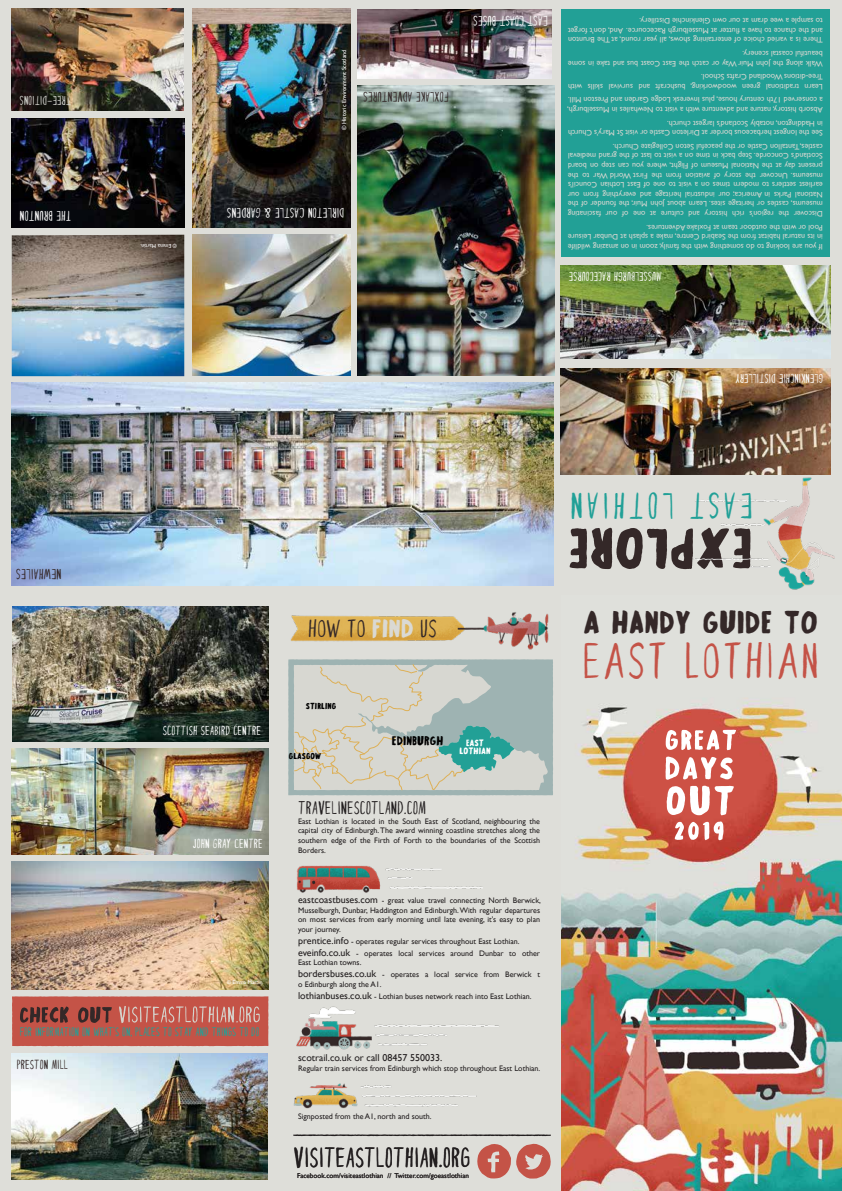
<style>
.page{position:relative;width:842px;height:1191px;background:#deded9}
.page>*{position:absolute;margin:0;border:0;box-sizing:border-box;transform-origin:0 0}
.t1{font:800 51.7px "Estadio";color:#342828}
.t2{font:100 46.7px "Estadio";letter-spacing:.05em;color:#c45347}
.t3{font:100 34.1px "Estadio";letter-spacing:.1em;color:#21a097}
.t4{font:800 29.1px "Estadio";color:#342828}
.t5{font:100 25.8px "Estadio";color:#231f20}
.t6{font:100 23px "Estadio";color:#342828}
.t7{font:100 17px "Estadio";color:#231f20}
.t8{font:100 13.7px "Estadio";color:#342727}
.t9{font:100 12.9px "Estadio";color:#fff}
.t10{font:100 12.9px "Estadio";color:#342828}
.t11{font:100 12.2px "Estadio";color:#fff}
.t12{font:100 12.2px "Estadio";color:#342727}
.t13{font:100 11.9px "Estadio";color:#fff}
.t14{font:100 11.9px "Estadio";color:#d7d7d1}
.t15{font:100 11.8px "Estadio";color:#fff}
.t16{font:800 11.6px "Estadio";color:#010101}
.t17{font:100 11.5px "Estadio";color:#22a096}
.t18{font:10px "Gill Sans";color:#231f20}
.t19{font:800 8.5px/8.5px "Estadio";color:#fff;text-align:center}
.t20{font:8px/9.6px "Gill Sans";color:#d7d7d1}
.t21{font:8px/9.6px "Gill Sans";color:#231f20}
.t22{font:800 8px "Estadio";color:#010101}
.t23{font:7.1px "Gill Sans";color:#231f20}
.t24{font:6px "Gill Sans";color:#fff}
.t25{font:5.5px "Gill Sans";color:#fff}
.s1{font-weight:800;color:#dad9d3}
.s2{font-size:10px}
</style>
<div class="page">
<img style="left:296px;top:1006px;width:203px;height:44px">
<img style="left:297px;top:865px;width:186px;height:28px">
<img style="left:293px;top:1083px;width:184px;height:26px">
<img style="left:290px;top:612px;width:259px;height:38px">
<img style="left:561px;top:702px;width:281px;height:489px">
<svg style="left:477px;top:1143px;width:74px;height:35px"></svg>
<svg style="left:288px;top:659px;width:265px;height:136px"></svg>
<svg style="left:293px;top:1134px;width:258px;height:2px"></svg>
<img style="left:12px;top:606px;width:256px;height:135px">
<img style="left:12px;top:748px;width:256px;height:106px">
<img style="left:12px;top:1053px;width:256px;height:126px">
<svg style="left:12px;top:996px;width:256px;height:50px;background:#bc584d"></svg>
<img style="left:12px;top:861px;width:256px;height:128px">
<div style="left:561px;top:9px;width:269px;height:247px;background:#22a096"></div>
<img style="left:357px;top:9px;width:195px;height:70px">
<img style="left:357px;top:86px;width:197px;height:290px">
<img style="left:192px;top:9px;width:158px;height:219px">
<img style="left:12px;top:118px;width:172px;height:110px">
<img style="left:561px;top:368px;width:269px;height:106px">
<img style="left:561px;top:266px;width:269px;height:92px">
<img style="left:11px;top:382px;width:543px;height:203px">
<img style="left:12px;top:9px;width:172px;height:101px">
<img style="left:12px;top:235px;width:172px;height:141px">
<img style="left:644px;top:467px;width:191px;height:123px">
<svg style="left:666px;top:729px;width:70px;height:21px"></svg>
<svg style="left:665px;top:756px;width:68px;height:23px;background:#e4a19b"></svg>
<svg style="left:666px;top:785px;width:68px;height:30px;background:#e6a8a2"></svg>
<svg style="left:675px;top:821px;width:48px;height:19px"></svg>
<img style="left:192px;top:235px;width:158px;height:141px">
<h3 class="t14" style="left:71px;top:107px;width:53px;rotate:-180deg">TREE-DITIONS</h3>
<p class="t24" style="left:341px;top:130px;width:82px;rotate:-90deg">© Historic Environment Scotland</p>
<h3 class="t10" style="left:449px;top:104px;width:87px;rotate:-180deg">FOXLAKE ADVENTURES</h3>
<h3 class="t9" style="left:71px;top:222px;width:53px;rotate:-180deg">THE BRUNTON</h3>
<h3 class="t9" style="left:344px;top:220px;width:119px;rotate:-180deg">DIRLETON CASTLE &amp; GARDENS</h3>
<p class="t25" style="left:177px;top:249px;width:38px;rotate:-180deg">© Emma Martin.</p>
<h3 class="t9" style="left:548px;top:28px;width:76px;rotate:-180deg">EAST COAST BUSES</h3>
<p class="t20" style="left:823px;top:45px;width:256px;text-align:justify;rotate:-180deg">There is a varied choice of entertaining shows, all year round, at The Brunton and the chance to have a flutter at Musselburgh Racecource. And, don’t forget to sample a wee dram at our own Glenkinchie Distillery.</p>
<p class="t20" style="left:823px;top:68px;width:256px;rotate:-180deg">Walk along the John Muir Way or catch the East Coast bus and take in some beautiful coastal scenery.</p>
<p class="t20" style="left:823px;top:91px;width:256px;rotate:-180deg">Learn traditional green woodworking, bushcraft and survival skills with<br>Tree-ditions Woodland Crafts School.</p>
<p class="t20" style="left:823px;top:115px;width:257px;rotate:-180deg">Absorb history, nature and adventure with a visit to Newhailes in Musselburgh, a conserved 17th century house, plus Inveresk Lodge Garden and Preston Mill.</p>
<p class="t20" style="left:823px;top:138px;width:256px;rotate:-180deg">See the longest herbaceous border at Dirleton Castle or visit St Mary’s Church in Haddington, notably Scotland’s largest church.</p>
<p class="t20" style="left:823px;top:219px;width:256px;text-align:justify;rotate:-180deg">Discover the region’s rich history and culture at one of our fascinating museums, castles or heritage sites. Learn about John Muir, the founder of the National Parks in America; our industrial heritage and everything from our earliest settlers to modern times on a visit to one of East Lothian Council’s museums. Uncover the story of aviation from the First World War to the present day at the National Museum of Flight, where you can step on board Scotland’s Concorde. Step back in time on a visit to last of the grand medieval castles,Tantallon Castle or the peaceful Seton Collegiate Church.</p>
<p class="t20" style="left:823px;top:251px;width:256px;text-align:justify;rotate:-180deg">If you are looking to do something with the family, zoom in on amazing wildlife in its natural habitat from the Seabird Centre, make a splash at Dunbar Leisure Pool or with the outdoor team at Foxlake Adventures.</p>
<h3 class="t15" style="left:662px;top:283px;width:94px;rotate:-180deg">MUSSELBURGH RACECOURSE</h3>
<h3 class="t13" style="left:823px;top:385px;width:89px;rotate:-180deg">GLENKINCHIE DISTILLERY</h3>
<h3 class="t8" style="left:62px;top:581px;width:47px;rotate:-180deg">NEWHAILES</h3>
<h3 class="t6" style="left:308px;top:615px;width:130px">HOW TO <span class="s1">FIND</span> US</h3>
<h3 class="t11" style="left:163px;top:723px;width:100px">SCOTTISH SEABIRD CENTRE</h3>
<h3 class="t11" style="left:193px;top:836px;width:71px">JOHN GRAY CENTRE</h3>
<p class="t25" style="left:227px;top:979px;width:38px">© Emma Martin.</p>
<h3 class="t17" style="left:20px;top:1025px;width:241px">FOR INFORMATION ON WHAT’S ON, PLACES TO STAY AND THINGS TO DO</h3>
<h3 class="t12" style="left:17px;top:1057px;width:53px">PRESTON MILL</h3>
<p class="t22" style="left:306px;top:701px;width:32px">STIRLING</p>
<p class="t22" style="left:289px;top:750px;width:34px">GLASGOW</p>
<h3 class="t16" style="left:392px;top:733px;width:53px">EDINBURGH</h3>
<p class="t19" style="left:459px;top:738px;width:33px">EAST<br>LOTHIAN</p>
<h3 class="t7" style="left:298px;top:798px;width:129px">TRAVELINESCOTLAND.COM</h3>
<p class="t21" style="left:298px;top:816px;width:244px;text-align:justify">East Lothian is located in the South East of Scotland, neighbouring the capital city of Edinburgh. The award winning coastline stretches along the southern edge of the Firth of Forth to the boundaries of the Scottish Borders.</p>
<p class="t21" style="left:298px;top:895px;width:244px;text-align:justify"><span class="s2">eastcoastbuses.com</span> - great value travel connecting North Berwick, Musselburgh, Dunbar, Haddington and Edinburgh. With regular departures on most services from early morning until late evening, it’s easy to plan your journey.</p>
<p class="t21" style="left:298px;top:935px;width:244px;line-height:12px"><span class="s2">prentice.info</span> - operates regular services throughout East Lothian. <span class="s2">eveinfo.co.uk</span> - operates local services around Dunbar to other</p>
<p class="t21" style="left:298px;top:956px;width:244px;line-height:12px">East Lothian towns.<br><span class="s2">bordersbuses.co.uk</span> - operates a local service from Berwick t</p>
<p class="t21" style="left:298px;top:978px;width:235px;line-height:12px">o Edinburgh along the A1.<br><span class="s2">lothianbuses.co.uk</span> - Lothian buses network reach into East Lothian.</p>
<p class="t18" style="left:298px;top:1052px;width:146px">scotrail.co.uk or call 08457 550033.</p>
<p class="t21" style="left:298px;top:1063px;width:244px">Regular train services from Edinburgh which stop throughout East Lothian.</p>
<p class="t21" style="left:298px;top:1111px;width:135px">Signposted from the A1, north and south.</p>
<h3 class="t5" style="left:294px;top:1142px;width:178px">VISITEASTLOTHIAN.ORG</h3>
<p class="t23" style="left:297px;top:1171px;width:174px">Facebook.com/visiteastlothian // Twitter.com/goeastlothian</p>
<h3 class="t3" style="left:753px;top:524px;width:184px;rotate:-180deg">EAST LOTHIAN</h3>
<h1 class="t1" style="left:752px;top:581px;width:186px;rotate:-180deg">EXPLORE</h1>
<h3 class="t4" style="left:583px;top:604px;width:236px">A HANDY GUIDE TO</h3>
<h2 class="t2" style="left:583px;top:634px;width:237px">EAST LOTHIAN</h2>
</div>
